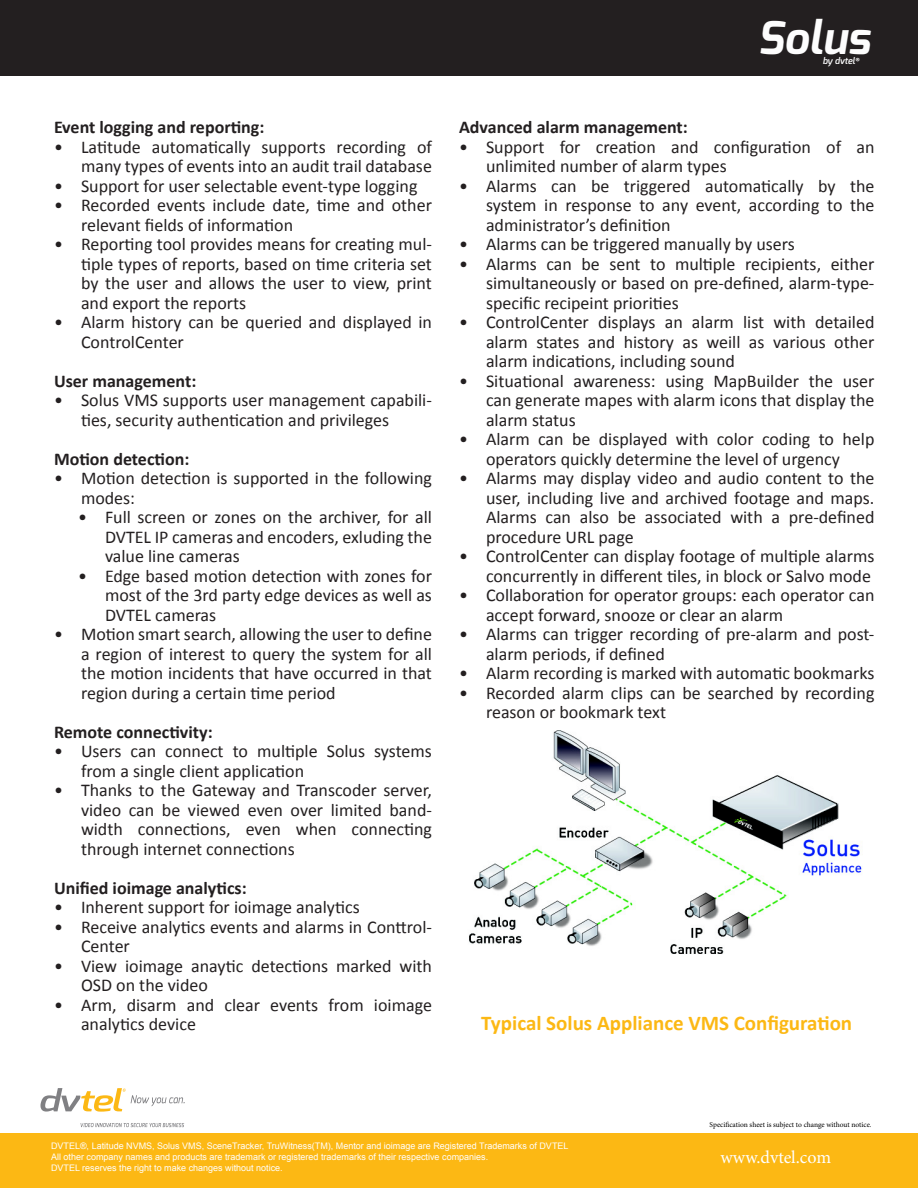
<style>
.page{position:relative;width:918px;height:1188px;background:#fff}
.page>*{position:absolute;margin:0;border:0;box-sizing:border-box;transform-origin:0 0}
.t1{font:italic 700 45px "Exo";color:#fdfdfd}
.t2{font:700 21px "Calibri";color:#fcb814}
.t3{font:18px/19.5px "Calibri";color:#231f20}
.t4{font:700 18px "Calibri";color:#231f20}
.t5{font:18px "Minion Pro";color:#fff}
.t6{font:9px/10.8px "Arial";color:#fff}
.t7{font:italic 600 9px "Exo";color:#fdfdfd}
.t8{font:7.5px "Minion Pro";letter-spacing:-.005em;color:#000}
.s1{font-family:"Calibri";font-weight:700;font-style:normal}
</style>
<div class="page">
<div style="left:0;top:1133px;width:918px;height:55px;background:#fcb814"></div>
<svg style="left:81px;top:1123px;width:103px;height:4px"></svg>
<svg style="left:40px;top:1088px;width:145px;height:24px"></svg>
<div style="left:0;top:0;width:918px;height:76px;background:#231f20"></div>
<img style="left:469px;top:730px;width:393px;height:224px">
<p class="t4" style="left:54px;top:116px;width:212px">Event logging and reporting:</p>
<p class="t3" style="left:54px;top:136px;width:379px;text-align:right">• Latitude automatically supports recording of many types of events into an audit trail database</p>
<p class="t3" style="left:54px;top:175px;width:365px">• Support for user selectable event-type logging</p>
<p class="t3" style="left:81px;top:194px;width:353px;text-indent:-27px">• Recorded events include date, time and other relevant fields of information</p>
<p class="t3" style="left:81px;top:233px;width:352px;text-align:justify;text-indent:-27px">• Reporting tool provides means for creating mul&shy;tiple types of reports, based on time criteria set by the user and allows the user to view, print and export the reports</p>
<p class="t3" style="left:81px;top:311px;width:352px;text-indent:-27px">• Alarm history can be queried and displayed in<br>ControlCenter</p>
<p class="t4" style="left:54px;top:369px;width:144px">User management:</p>
<p class="t3" style="left:81px;top:389px;width:352px;text-indent:-27px">• Solus VMS supports user management capabili&shy;ties, security authentication and privileges</p>
<p class="t4" style="left:54px;top:447px;width:137px">Motion detection:</p>
<p class="t3" style="left:81px;top:467px;width:352px;text-indent:-27px">• Motion detection is supported in the following modes:</p>
<p class="t3" style="left:105px;top:506px;width:328px;text-align:justify;text-indent:-27px">• Full screen or zones on the archiver, for all DVTEL IP cameras and encoders, exluding the value line cameras</p>
<p class="t3" style="left:105px;top:565px;width:329px;text-align:justify;text-indent:-27px">• Edge based motion detection with zones for most of the 3rd party edge devices as well as DVTEL cameras</p>
<p class="t3" style="left:81px;top:623px;width:352px;text-align:justify;text-indent:-27px">• Motion smart search, allowing the user to define a region of interest to query the system for all the motion incidents that have occurred in that region during a certain time period</p>
<p class="t4" style="left:54px;top:720px;width:160px">Remote connectivity:</p>
<p class="t3" style="left:81px;top:740px;width:353px;text-indent:-27px">• Users can connect to multiple Solus systems from a single client application</p>
<p class="t3" style="left:81px;top:779px;width:353px;text-align:justify;text-indent:-27px">• Thanks to the Gateway and Transcoder server, video can be viewed even over limited band&shy;width connections, even when connecting through internet connections</p>
<p class="t4" style="left:54px;top:876px;width:194px">Unified ioimage analytics:</p>
<p class="t3" style="left:54px;top:896px;width:307px">• Inherent support for ioimage analytics</p>
<p class="t3" style="left:81px;top:916px;width:352px;text-indent:-27px">• Receive analytics events and alarms in Conttrol-<br>Center</p>
<p class="t3" style="left:81px;top:955px;width:352px;text-indent:-27px">• View ioimage anaytic detections marked with<br>OSD on the video</p>
<p class="t3" style="left:81px;top:994px;width:353px;text-indent:-27px">• Arm, disarm and clear events from ioimage analytics device</p>
<p class="t1" style="left:758px;top:9px;width:114px">Solus</p>
<p class="t7" style="left:823px;top:55px;width:39px">by dvtel<span class="s1">®</span></p>
<p class="t4" style="left:459px;top:116px;width:230px">Advanced alarm management:</p>
<p class="t3" style="left:486px;top:136px;width:390px;text-indent:-27px">• Support for creation and configuration of an unlimited number of alarm types</p>
<p class="t3" style="left:486px;top:175px;width:390px;text-align:justify;text-indent:-27px">• Alarms can be triggered automatically by the system in response to any event, according to the administrator’s definition</p>
<p class="t3" style="left:459px;top:233px;width:337px">• Alarms can be triggered manually by users</p>
<p class="t3" style="left:486px;top:253px;width:390px;text-align:justify;text-indent:-27px">• Alarms can be sent to multiple recipients, either simultaneously or based on pre-defined, alarm-type&shy;specific recipeint priorities</p>
<p class="t3" style="left:486px;top:311px;width:390px;text-align:justify;text-indent:-27px">• ControlCenter displays an alarm list with detailed alarm states and history as weill as various other alarm indications, including sound</p>
<p class="t3" style="left:486px;top:370px;width:390px;text-align:justify;text-indent:-27px">• Situational awareness: using MapBuilder the user can generate mapes with alarm icons that display the alarm status</p>
<p class="t3" style="left:459px;top:428px;width:417px;text-align:center">• Alarm can be displayed with color coding to help operators quickly determine the level of urgency</p>
<p class="t3" style="left:486px;top:467px;width:390px;text-align:justify;text-indent:-27px">• Alarms may display video and audio content to the user, including live and archived footage and maps.<br>Alarms can also be associated with a pre-defined procedure URL page</p>
<p class="t3" style="left:459px;top:545px;width:417px;text-align:right">• ControlCenter can display footage of multiple alarms concurrently in different tiles, in block or Salvo mode</p>
<p class="t3" style="left:486px;top:584px;width:390px;text-indent:-27px">• Collaboration for operator groups: each operator can accept forward, snooze or clear an alarm</p>
<p class="t3" style="left:486px;top:623px;width:390px;text-indent:-27px">• Alarms can trigger recording of pre-alarm and post&shy;alarm periods, if defined</p>
<p class="t3" style="left:459px;top:662px;width:417px">• Alarm recording is marked with automatic bookmarks</p>
<p class="t3" style="left:486px;top:682px;width:390px;text-indent:-27px">• Recorded alarm clips can be searched by recording reason or bookmark text</p>
<p class="t2" style="left:481px;top:1010px;width:373px">Typical Solus Appliance VMS Configuration</p>
<p class="t8" style="left:710px;top:1119px;width:164px">Specification sheet is subject to change without notice.</p>
<p class="t6" style="left:51px;top:1141px;width:519px">DVTEL®, Latitude NVMS, Solus VMS, SceneTracker, TruWitness(TM), Mentor and ioimage are Registered Trademarks of DVTEL<br>All other company names and products are trademark or registered trademarks of their respective companies.<br>DVTEL reserves the right to make changes without notice.</p>
<p class="t5" style="left:720px;top:1145px;width:112px">www.dvtel.com</p>
</div>
